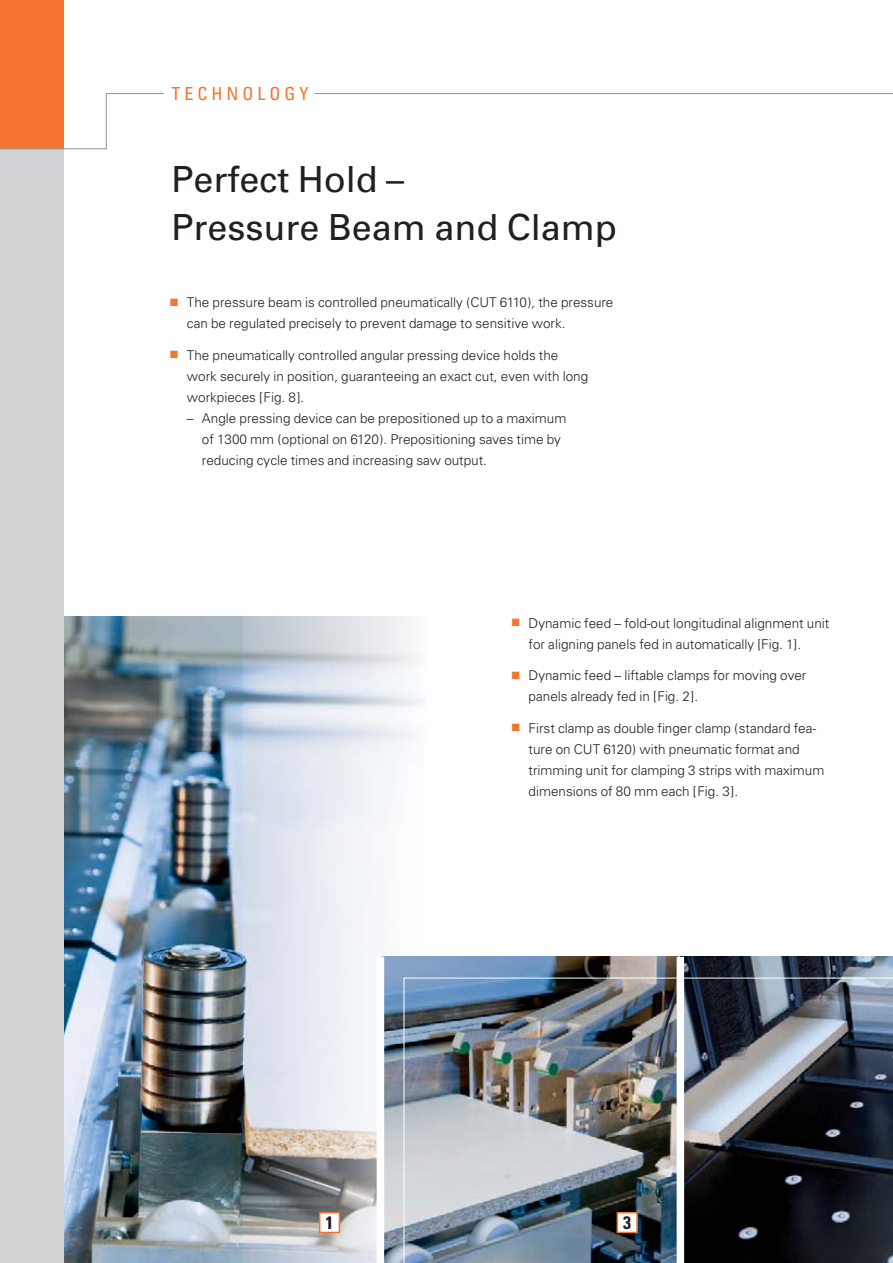
<style>
.page{position:relative;width:893px;height:1263px;background:#fff}
.page>*{position:absolute;margin:0;border:0;box-sizing:border-box;transform-origin:0 0}
.t1{font:36px/48px "Univers";color:#231f20}
.t2{font:condensed 18px "Univers";letter-spacing:.22em;color:#f4752e}
.t3{font:700 condensed 18px "Univers";color:#231f20}
.t4{font:300 13.5px/21px "Univers";color:#231f20}
.s1{color:#f4752e}
</style>
<div class="page">
<img style="left:64px;top:617px;width:180px;height:646px">
<img style="left:244px;top:616px;width:179px;height:647px">
<img style="left:384px;top:957px;width:19px;height:306px">
<div style="left:0;top:149px;width:64px;height:1114px;background:#d1d3d4"></div>
<div style="left:0;top:0;width:64px;height:149px;background:#f4752e"></div>
<svg style="left:0;top:93px;width:164px;height:57px"></svg>
<div style="left:377px;top:957px;width:7px;height:306px;background:#fff"></div>
<div style="left:320px;top:1213px;width:19px;height:19px;background:#fff"></div>
<div style="left:319px;top:1212px;width:21px;height:21px;border:2px solid #f4752e"></div>
<hr style="left:315px;top:93px;width:578px;height:1px;background:#939598">
<img style="left:403px;top:956px;width:490px;height:307px">
<h2 class="t2" style="left:172px;top:87px;width:138px">TECHNOLOGY</h2>
<h1 class="t1" style="left:172px;top:158px;width:447px">Perfect Hold –<br>Pressure Beam and Clamp</h1>
<p class="t4" style="left:187px;top:293px;width:428px;text-indent:-17px"><span class="s1">■</span> The pressure beam is controlled pneumatically (CUT 6110), the pressure can be regulated precisely to prevent damage to sensitive work.</p>
<p class="t4" style="left:187px;top:346px;width:403px;text-indent:-17px"><span class="s1">■</span> The pneumatically controlled angular pressing device holds the work securely in position, guaranteeing an exact cut, even with long workpieces [Fig. 8].</p>
<p class="t4" style="left:202px;top:409px;width:366px;text-indent:-15px">– Angle pressing device can be prepositioned up to a maximum of 1300 mm (optional on 6120). Prepositioning saves time by reducing cycle times and increasing saw output.</p>
<p class="t4" style="left:529px;top:614px;width:302px;text-indent:-17px"><span class="s1">■</span> Dynamic feed – fold-out longitudinal alignment unit for aligning panels fed in automatically [Fig. 1].</p>
<p class="t4" style="left:529px;top:666px;width:279px;text-indent:-17px"><span class="s1">■</span> Dynamic feed – liftable clamps for moving over panels already fed in [Fig. 2].</p>
<p class="t4" style="left:529px;top:719px;width:297px;text-indent:-17px"><span class="s1">■</span> First clamp as double finger clamp (standard fea&shy;ture on CUT 6120) with pneumatic format and trimming unit for clamping 3 strips with maximum dimensions of 80 mm each [Fig. 3].</p>
<h2 class="t3" style="left:326px;top:1216px;width:9px">1</h2>
<h2 class="t3" style="left:623px;top:1216px;width:9px">3</h2>
</div>
